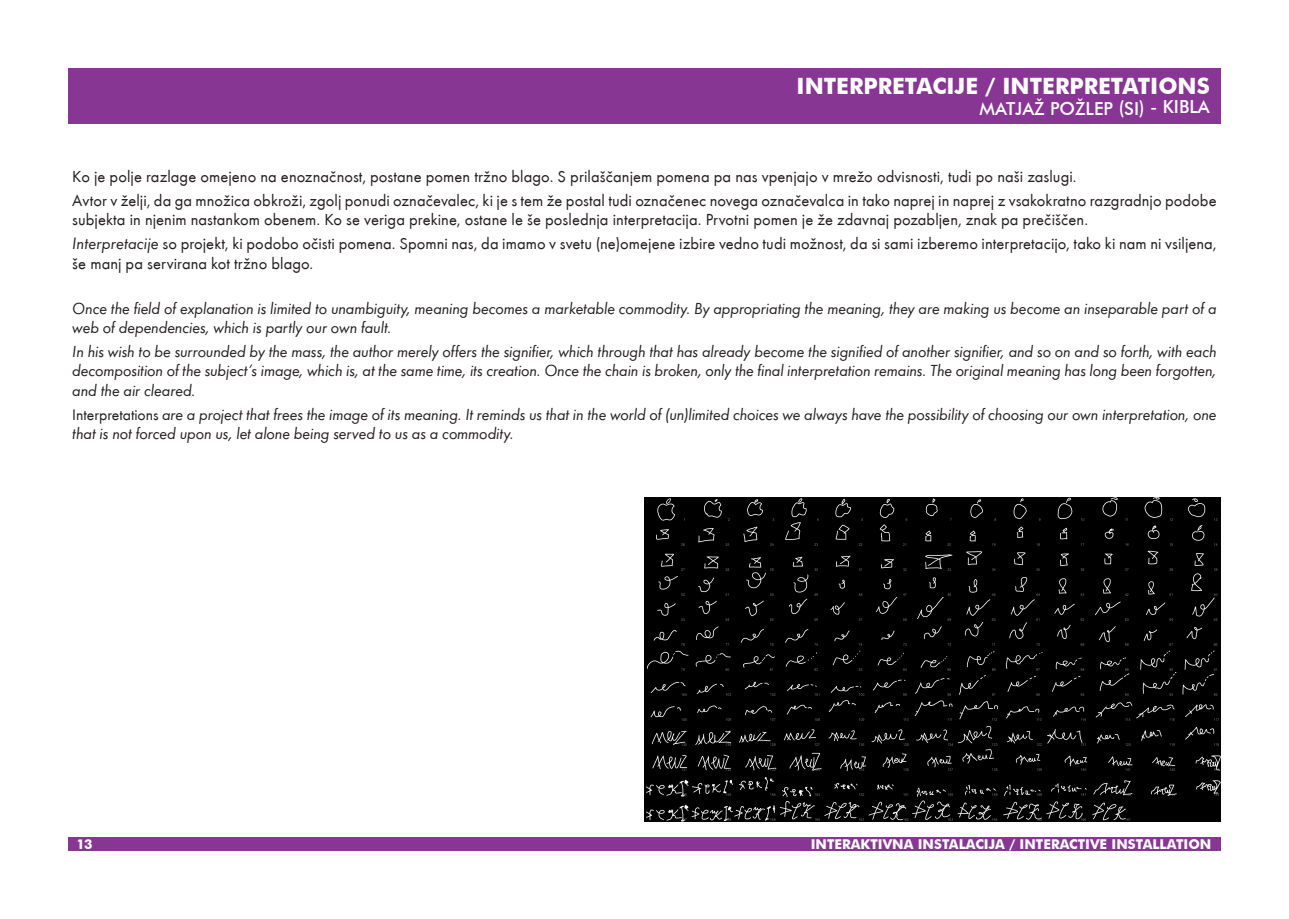
<style>
.page{position:relative;width:1289px;height:919px;background:#fff}
.page>*{position:absolute;margin:0;border:0;box-sizing:border-box;transform-origin:0 0}
.t1{font:700 22.5px "Futura BT";color:#fff}
.t2{font:500 18px "Futura BT";color:#fff}
.t3{font:16.5px/19.5px "Futura T Book Obli";letter-spacing:-.01em;color:#231f20}
.t4{font:16.5px/23.7px "Futura T";letter-spacing:.005em;color:#231f20}
.t5{font:700 13.5px "Futura BT";color:#fff}
.s1{font-family:"Futura T Book Obli";font-size:16.95px}
.s2{font-family:"Futura T";font-size:15.75px}
</style>
<div class="page">
<img style="left:644px;top:497px;width:576px;height:324px">
<div style="left:68px;top:68px;width:1152px;height:55px;background:#883694"></div>
<div style="left:68px;top:837px;width:1152px;height:13px;background:#883694"></div>
<h1 class="t1" style="left:796px;top:72px;width:415px">INTERPRETACIJE / INTERPRETATIONS</h1>
<p class="t2" style="left:979px;top:98px;width:232px">MATJAŽ POŽLEP (SI) - KIBLA</p>
<p class="t4" style="left:72px;top:164px;width:1145px">Ko je polje razlage omejeno na enoznačnost, postane pomen tržno blago. S prilaščanjem pomena pa nas vpenjajo v mrežo odvisnosti, tudi po naši zaslugi.<br>Avtor v želji, da ga množica obkroži, zgolj ponudi označevalec, ki je s tem že postal tudi označenec novega označevalca in tako naprej in naprej z vsakokratno razgradnjo podobe</p>
<p class="t4" style="left:72px;top:208px;width:1145px">subjekta in njenim nastankom obenem. Ko se veriga prekine, ostane le še poslednja interpretacija. Prvotni pomen je že zdavnaj pozabljen, znak pa prečiščen.<br><span class="s1">Interpretacije</span> so projekt, ki podobo očisti pomena. Spomni nas, da imamo v svetu (ne)omejene izbire vedno tudi možnost, da si sami izberemo interpretacijo, tako ki nam ni vsiljena,</p>
<p class="t4" style="left:72px;top:251px;width:242px">še manj pa servirana kot tržno blago.</p>
<p class="t3" style="left:72px;top:298px;width:1145px">Once the field of explanation is limited to unambiguity, meaning becomes a marketable commodity. By appropriating the meaning, they are making us become an inseparable part of a web of dependencies, which is partly our own fault.</p>
<p class="t3" style="left:72px;top:341px;width:1145px;text-align:justify">In his wish to be surrounded by the mass, the author merely offers the signifier, which through that has already become the signified of another signifier, and so on and so forth, with each decomposition of the subject’s image, which is, at the same time, its creation. Once the chain is broken, only the final interpretation remains. The original meaning has long been forgotten, and the air cleared.</p>
<p class="t3" style="left:72px;top:404px;width:1145px"><span class="s2">Interpretations</span> are a project that frees the image of its meaning. It reminds us that in the world of (un)limited choices we always have the possibility of choosing our own interpretation, one that is not forced upon us, let alone being served to us as a commodity.</p>
<p class="t5" style="left:76px;top:835px;width:18px">13</p>
<p class="t5" style="left:810px;top:835px;width:402px">INTERAKTIVNA INSTALACIJA / INTERACTIVE INSTALLATION</p>
</div>
